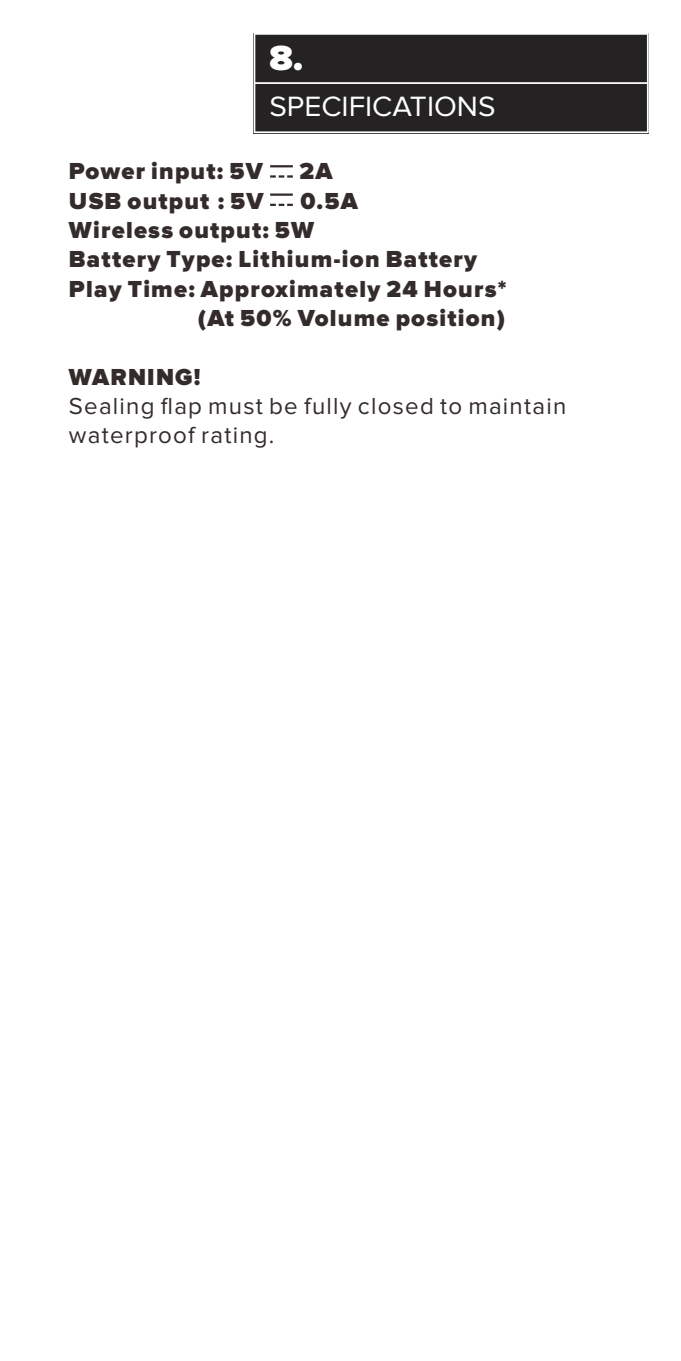
<style>
.page{position:relative;width:681px;height:1361px;background:#fff}
.page>*{position:absolute;margin:0;border:0;box-sizing:border-box;transform-origin:0 0}
.t1{font:900 36.4px "Proxima Nova";color:#fefefe}
.t2{font:28.8px "Proxima Nova";color:#fefefe}
.t3{font:900 24px "Proxima Nova";letter-spacing:.05em;color:#332c2b}
.t4{font:24px/29.2px "Proxima Nova";letter-spacing:.05em;color:#332c2b}
</style>
<div class="page">
<div style="left:253px;top:33px;width:394px;height:100px;background:#242222"></div>
<hr style="left:270px;top:165px;width:23px;height:2px;background:#332c2b">
<svg style="left:270px;top:175px;width:23px;height:3px"></svg>
<hr style="left:270px;top:193px;width:23px;height:3px;background:#332c2b">
<svg style="left:270px;top:204px;width:23px;height:2px"></svg>
<h1 class="t1" style="left:269px;top:41px;width:36px">8.</h1>
<p class="t2" style="left:269px;top:93px;width:227px">SPECIFICATIONS</p>
<p class="t3" style="left:69px;top:160px;width:195px">Power input: 5V</p>
<p class="t3" style="left:299px;top:160px;width:35px">2A</p>
<p class="t3" style="left:69px;top:190px;width:196px">USB output : 5V</p>
<p class="t3" style="left:300px;top:190px;width:59px">0.5A</p>
<p class="t3" style="left:69px;top:219px;width:247px">Wireless output: 5W</p>
<p class="t3" style="left:69px;top:248px;width:409px">Battery Type: Lithium-ion Battery</p>
<p class="t3" style="left:69px;top:278px;width:439px">Play Time: Approximately 24 Hours*</p>
<p class="t3" style="left:198px;top:307px;width:308px">(At 50% Volume position)</p>
<p class="t3" style="left:69px;top:365px;width:133px">WARNING!</p>
<p class="t4" style="left:69px;top:392px;width:498px">Sealing flap must be fully closed to maintain waterproof rating.</p>
</div>
